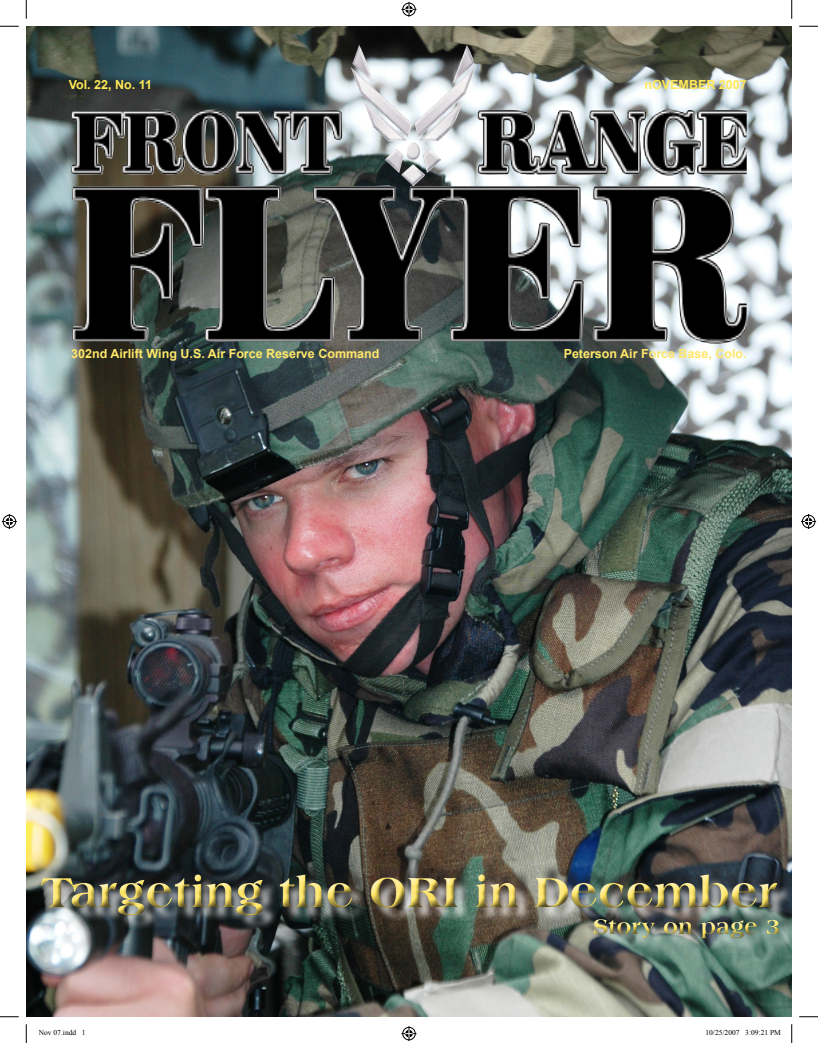
<style>
.page{position:relative;width:818px;height:1043px;background:#fff}
.page>*{position:absolute;margin:0;border:0;box-sizing:border-box;transform-origin:0 0}
.t1{font:800 45px "Americana";color:#fee564}
.t2{font:800 22.5px "Americana";color:#fee564}
.t3{font:700 12.5px "Arial";color:#ffe769}
.t4{font:700 12.5px "Arial";color:#ffe958}
.t5{font:7.5px "Times New Roman";color:#000}
</style>
<div class="page">
<img style="left:26px;top:26px;width:765px;height:990px">
<img style="left:71px;top:45px;width:629px;height:147px">
<div style="left:43px;top:859px;width:748px;height:108px;background:#231f20;opacity:.75"></div>
<div style="left:42px;top:876px;width:749px;height:108px;background:#fff;opacity:.75"></div>
<div style="left:31px;top:865px;width:760px;height:90px;background:#231f20;opacity:.75"></div>
<svg style="left:0;top:25px;width:19px;height:2px"></svg>
<svg style="left:799px;top:25px;width:19px;height:2px"></svg>
<svg style="left:0;top:1016px;width:19px;height:1px"></svg>
<svg style="left:799px;top:1016px;width:19px;height:1px"></svg>
<svg style="left:25px;top:0;width:2px;height:19px"></svg>
<svg style="left:25px;top:1024px;width:2px;height:18px"></svg>
<svg style="left:791px;top:0;width:1px;height:19px"></svg>
<svg style="left:791px;top:1024px;width:1px;height:18px"></svg>
<svg style="left:401px;top:2px;width:15px;height:15px"></svg>
<svg style="left:401px;top:1026px;width:15px;height:15px"></svg>
<svg style="left:2px;top:514px;width:15px;height:15px"></svg>
<svg style="left:801px;top:514px;width:15px;height:15px"></svg>
<p class="t4" style="left:69px;top:76px;width:85px">Vol. 22, No. 11</p>
<p class="t4" style="left:644px;top:76px;width:104px">nOVEMBER 2007</p>
<p class="t3" style="left:71px;top:345px;width:310px">302nd Airlift Wing U.S. Air Force Reserve Command</p>
<p class="t3" style="left:563px;top:345px;width:184px">Peterson Air Force Base, Colo.</p>
<h1 class="t1" style="left:40px;top:865px;width:739px">Targeting the ORI in December</h1>
<h2 class="t2" style="left:592px;top:912px;width:189px">Story on page 3</h2>
<p class="t5" style="left:39px;top:1027px;width:48px">Nov 07.indd 1</p>
<p class="t5" style="left:705px;top:1027px;width:77px">10/25/2007 3:09:21 PM</p>
</div>
